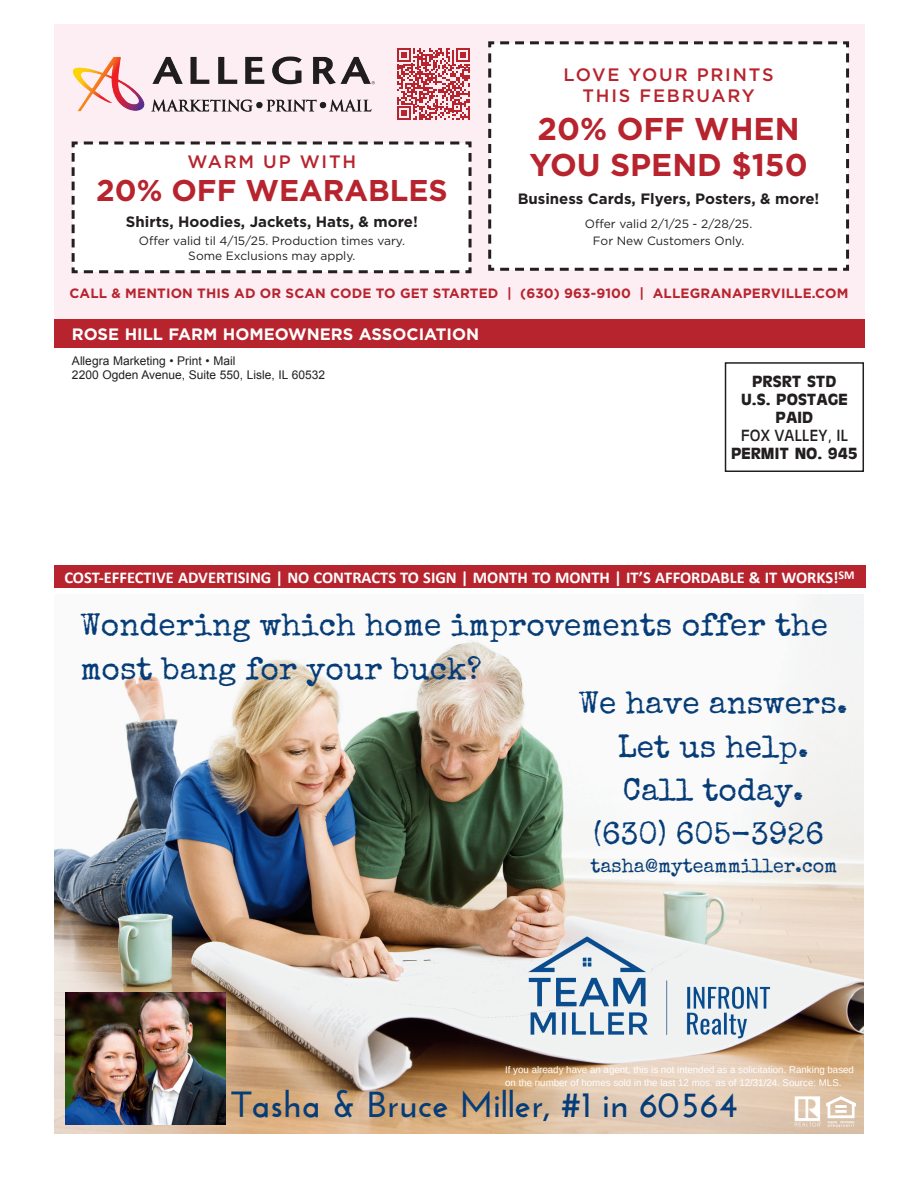
<style>
.page{position:relative;width:918px;height:1188px;background:#fff}
.page>*{position:absolute;margin:0;border:0;box-sizing:border-box;transform-origin:0 0}
.t1{font:700 36.15px "Josefin Sans";color:#063c77}
.t2{font:31.65px/43.8px "Special Elite";color:#063c77}
.t3{font:700 31.5px/36px "Gotham";color:#b7242e}
.t4{font:700 30px "Gotham";color:#b7242e}
.t5{font:19.65px "Special Elite";color:#063c77}
.t6{font:500 18px/21.6px "Gotham";letter-spacing:.1em;color:#b7242e;text-align:center}
.t7{font:700 16.5px "Calibri";color:#fff}
.t8{font:700 16.5px "Gotham";color:#fff}
.t9{font:700 15px "Gotham";color:#231f20}
.t10{font:700 15px/18px "Antique Olive";color:#231f20;text-align:center}
.t11{font:15px "Antique Olive";color:#231f20}
.t12{font:700 13.5px "Gotham";letter-spacing:.01em;color:#b7242e}
.t13{font:12px/16.5px "Gotham";color:#231f20;text-align:center}
.t14{font:12px/14.4px "Arial";color:#231f20}
.t15{font:9.75px/12.9px "Arimo";color:#fff}
</style>
<div class="page">
<div style="left:54px;top:566px;width:811px;height:22px;background:#b7242e"></div>
<div style="left:54px;top:318px;width:810px;height:29px;background:#b7242e"></div>
<div style="left:725px;top:362px;width:139px;height:110px;border:2px solid #231f20"></div>
<img style="left:54px;top:594px;width:810px;height:540px">
<img style="left:65px;top:992px;width:160px;height:133px">
<img style="left:505px;top:923px;width:298px;height:133px">
<img style="left:783px;top:1084px;width:49px;height:50px">
<img style="left:827px;top:1096px;width:29px;height:31px">
<div style="left:54px;top:24px;width:810px;height:295px;background:#fdeef4"></div>
<div style="left:488px;top:41px;width:362px;height:230px;background:#fff"></div>
<div style="left:71px;top:141px;width:401px;height:133px;background:#fff"></div>
<img style="left:72px;top:56px;width:303px;height:56px">
<svg style="left:397px;top:48px;width:73px;height:72px"></svg>
<h3 class="t6" style="left:564px;top:63px;width:211px">LOVE YOUR PRINTS<br>THIS FEBRUARY</h3>
<h3 class="t3" style="left:529px;top:111px;width:280px">20% OFF WHEN<br>YOU SPEND $150</h3>
<h3 class="t9" style="left:518px;top:189px;width:303px">Business Cards, Flyers, Posters, &amp; more!</h3>
<p class="t13" style="left:585px;top:216px;width:169px">Offer valid 2/1/25 - 2/28/25.<br>For New Customers Only.</p>
<h3 class="t6" style="left:188px;top:151px;width:170px">WARM UP WITH</h3>
<h3 class="t4" style="left:96px;top:171px;width:353px">20% OFF WEARABLES</h3>
<h3 class="t9" style="left:126px;top:212px;width:293px">Shirts, Hoodies, Jackets, Hats, &amp; more!</h3>
<p class="t13" style="left:139px;top:234px;width:268px;line-height:14.4px">Offer valid til 4/15/25. Production times vary.<br>Some Exclusions may apply.</p>
<h3 class="t12" style="left:70px;top:285px;width:780px">CALL &amp; MENTION THIS AD OR SCAN CODE TO GET STARTED | (630) 963-9100 | ALLEGRANAPERVILLE.COM</h3>
<h3 class="t8" style="left:72px;top:323px;width:409px">ROSE HILL FARM HOMEOWNERS ASSOCIATION</h3>
<p class="t14" style="left:72px;top:353px;width:255px">Allegra Marketing • Print • Mail<br>2200 Ogden Avenue, Suite 550, Lisle, IL 60532</p>
<h3 class="t10" style="left:741px;top:372px;width:108px">PRSRT STD<br>U.S. POSTAGE<br>PAID</h3>
<h3 class="t11" style="left:741px;top:427px;width:109px">FOX VALLEY, IL</h3>
<h3 class="t10" style="left:731px;top:444px;width:128px">PERMIT NO. 945</h3>
<h3 class="t7" style="left:64px;top:567px;width:792px">COST-EFFECTIVE ADVERTISING | NO CONTRACTS TO SIGN | MONTH TO MONTH | IT’S AFFORDABLE &amp; IT WORKS!<sup>SM</sup></h3>
<h2 class="t2" style="left:81px;top:603px;width:749px">Wondering which home improvements offer the most bang for your buck?</h2>
<h2 class="t2" style="left:579px;top:681px;width:271px;text-align:center">We have answers.<br>Let us help.<br>Call today.<br>(630) 605-3926</h2>
<h3 class="t5" style="left:590px;top:853px;width:248px">tasha@myteammiller.com</h3>
<p class="t15" style="left:505px;top:1063px;width:350px">If you already have an agent, this is not intended as a solicitation. Ranking based on the number of homes sold in the last 12 mos. as of 12/31/24. Source: MLS.</p>
<h1 class="t1" style="left:232px;top:1084px;width:507px">Tasha &amp; Bruce Miller, #1 in 60564</h1>
</div>
